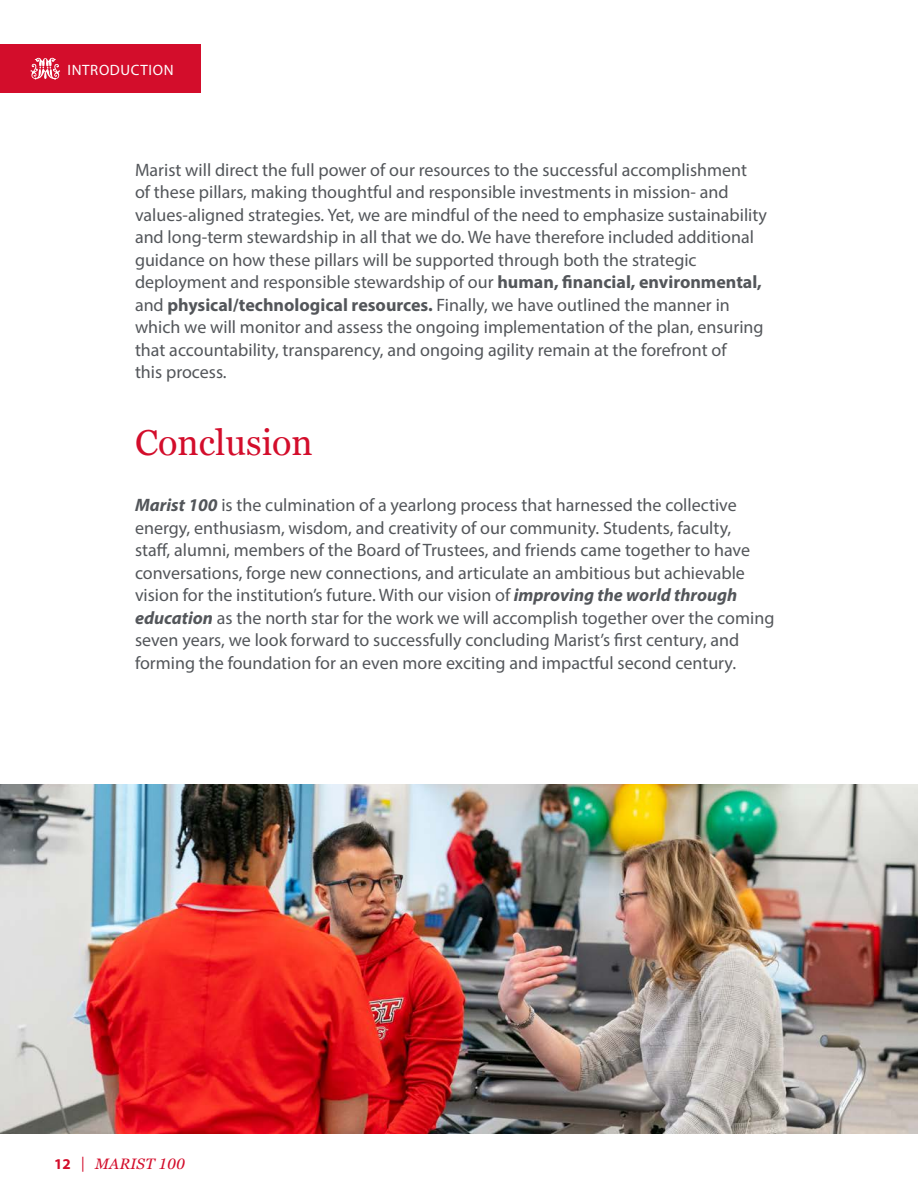
<style>
.page{position:relative;width:918px;height:1188px;background:#fff}
.page>*{position:absolute;margin:0;border:0;box-sizing:border-box;transform-origin:0 0}
.t1{font:36px "Georgia";color:#d30d2b}
.t2{font:18px/22.5px "Myriad Pro";color:#53565a}
.t3{font:italic 15px "Georgia Pro";letter-spacing:.02em;color:#d30d2b}
.t4{font:15px "Myriad Pro";letter-spacing:.04em;color:#fff}
.s1{font-weight:700}
.s2{font-weight:700;font-style:italic}
.s3{font-family:"Myriad Pro";font-weight:700;font-style:normal}
.s4{font-family:"Myriad Pro";font-style:normal}
</style>
<div class="page">
<img style="left:0;top:784px;width:918px;height:350px">
<div style="left:0;top:44px;width:201px;height:49px;background:#d30d2b"></div>
<svg style="left:30px;top:57px;width:30px;height:23px"></svg>
<p class="t4" style="left:68px;top:61px;width:108px">INTRODUCTION</p>
<p class="t2" style="left:135px;top:158px;width:634px">Marist will direct the full power of our resources to the successful accomplishment<br>of these pillars, making thoughtful and responsible investments in mission- and values-aligned strategies. Yet, we are mindful of the need to emphasize sustainability and long-term stewardship in all that we do. We have therefore included additional guidance on how these pillars will be supported through both the strategic deployment and responsible stewardship of our <span class="s1">human, financial, environmental, </span>and <span class="s1">physical/technological resources.</span> Finally, we have outlined the manner in which we will monitor and assess the ongoing implementation of the plan, ensuring that accountability, transparency, and ongoing agility remain at the forefront of<br>this process.</p>
<p class="t1" style="left:135px;top:416px;width:179px">Conclusion</p>
<p class="t2" style="left:135px;top:494px;width:641px"><span class="s2">Marist 100</span> is the culmination of a yearlong process that harnessed the collective energy, enthusiasm, wisdom, and creativity of our community. Students, faculty,<br>staff, alumni, members of the Board of Trustees, and friends came together to have conversations, forge new connections, and articulate an ambitious but achievable vision for the institution’s future. With our vision of <span class="s2">improving the world through education</span> as the north star for the work we will accomplish together over the coming seven years, we look forward to successfully concluding Marist’s first century, and forming the foundation for an even more exciting and impactful second century.</p>
<p class="t3" style="left:54px;top:1156px;width:132px"><span class="s3">12</span> <span class="s4">|</span> MARIST 100</p>
</div>
